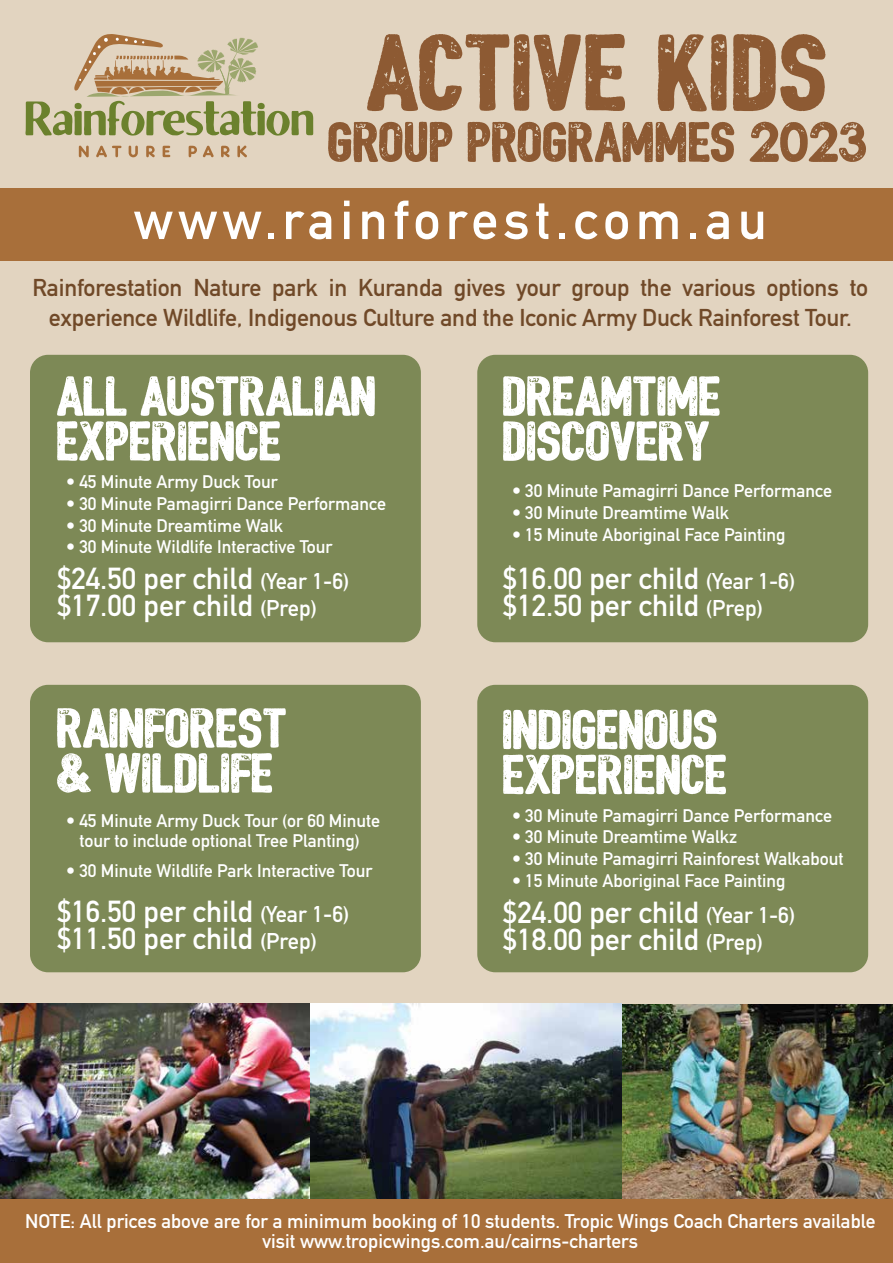
<style>
.page{position:relative;width:893px;height:1263px;background:#e2d4c0}
.page>*{position:absolute;margin:0;border:0;box-sizing:border-box;transform-origin:0 0}
.t1{font:105px "Bushcraft distress";letter-spacing:.01em;color:#8d5a33}
.t2{font:54.75px "Bushcraft distress";letter-spacing:.005em;color:#8d5a33}
.t3{font:54px/45px "Bushcraft distress";color:#fff}
.t4{font:54px "DIN Mittelschrift Alternate";letter-spacing:.1em;color:#fff}
.t5{font:30px/27px "DIN Mittelschrift Alternate";color:#fff}
.t6{font:24px/30px "DIN Mittelschrift Alternate";letter-spacing:-.005em;color:#704928;text-align:center}
.t7{font:19.5px/19.5px "DIN Mittelschrift Alternate";color:#fff;text-align:center}
.t8{font:18px/19.5px "DIN Mittelschrift Alternate";color:#fff;text-align:center}
.s1{font-size:22.5px}
.s2{font-family:"Bushcraft textured"}
</style>
<div class="page">
<div style="left:30px;top:355px;width:391px;height:287px;background:#7d8956;border-radius:18px"></div>
<div style="left:477px;top:355px;width:391px;height:287px;background:#7d8956;border-radius:18px"></div>
<div style="left:30px;top:685px;width:391px;height:287px;background:#7d8956;border-radius:18px"></div>
<div style="left:477px;top:685px;width:391px;height:287px;background:#7d8956;border-radius:18px"></div>
<img style="left:0;top:1004px;width:310px;height:195px">
<img style="left:621px;top:1004px;width:272px;height:195px">
<img style="left:310px;top:1004px;width:311px;height:195px">
<div style="left:0;top:188px;width:893px;height:73px;background:#a86f3a"></div>
<svg style="left:79px;top:146px;width:168px;height:11px"></svg>
<svg style="left:26px;top:34px;width:287px;height:102px"></svg>
<div style="left:0;top:1199px;width:893px;height:64px;background:#a86f3a"></div>
<h1 class="t1" style="left:367px;top:13px;width:463px">ACTIVE KIDS</h1>
<h2 class="t2" style="left:328px;top:111px;width:541px">GROUP PROGRAMMES 2023</h2>
<h3 class="t4" style="left:134px;top:188px;width:634px">www.rainforest.com.au</h3>
<h3 class="t6" style="left:32px;top:272px;width:837px">Rainforestation Nature park in Kuranda gives your group the various options to experience Wildlife, Indigenous Culture and the Iconic Army Duck Rainforest Tour.</h3>
<h3 class="t3" style="left:57px;top:375px;width:321px">ALL AUSTRALIAN<br>EXPERIENCE</h3>
<p class="t8" style="left:66px;top:472px;width:213px">• 45 Minute Army Duck Tour</p>
<p class="t8" style="left:66px;top:494px;width:322px">• 30 Minute Pamagirri Dance Performance</p>
<p class="t8" style="left:66px;top:515px;width:219px">• 30 Minute Dreamtime Walk</p>
<p class="t8" style="left:66px;top:537px;width:268px">• 30 Minute Wildlife Interactive Tour</p>
<h3 class="t5" style="left:57px;top:565px;width:294px">$24.50 per child <span class="s1">(Year 1-6) </span>$17.00 per child <span class="s1">(Prep)</span></h3>
<h3 class="t3" style="left:57px;top:707px;width:232px">RAINFOREST <span class="s2">&amp;</span> WILDLIFE</h3>
<p class="t8" style="left:66px;top:811px;width:316px">• 45 Minute Army Duck Tour (or 60 Minute tour to include optional Tree Planting)</p>
<p class="t8" style="left:66px;top:861px;width:308px">• 30 Minute Wildlife Park Interactive Tour</p>
<h3 class="t5" style="left:57px;top:898px;width:294px">$16.50 per child <span class="s1">(Year 1-6) </span>$11.50 per child <span class="s1">(Prep)</span></h3>
<h3 class="t3" style="left:503px;top:375px;width:220px">DREAMTIME<br>DISCOVERY</h3>
<p class="t8" style="left:512px;top:481px;width:322px">• 30 Minute Pamagirri Dance Performance</p>
<p class="t8" style="left:512px;top:503px;width:219px">• 30 Minute Dreamtime Walk</p>
<p class="t8" style="left:512px;top:524px;width:275px">• 15 Minute Aboriginal Face Painting</p>
<h3 class="t5" style="left:503px;top:564px;width:294px">$16.00 per child <span class="s1">(Year 1-6) </span>$12.50 per child <span class="s1">(Prep)</span></h3>
<h3 class="t3" style="left:503px;top:708px;width:226px">INDIGENOUS<br>EXPERIENCE</h3>
<p class="t8" style="left:512px;top:806px;width:322px">• 30 Minute Pamagirri Dance Performance</p>
<p class="t8" style="left:512px;top:827px;width:227px">• 30 Minute Dreamtime Walkz</p>
<p class="t8" style="left:512px;top:849px;width:333px">• 30 Minute Pamagirri Rainforest Walkabout</p>
<p class="t8" style="left:512px;top:870px;width:275px">• 15 Minute Aboriginal Face Painting</p>
<h3 class="t5" style="left:503px;top:898px;width:294px">$24.00 per child <span class="s1">(Year 1-6) </span>$18.00 per child <span class="s1">(Prep)</span></h3>
<p class="t7" style="left:25px;top:1211px;width:852px">NOTE: All prices above are for a minimum booking of 10 students. Tropic Wings Coach Charters available visit www.tropicwings.com.au/cairns-charters</p>
</div>
